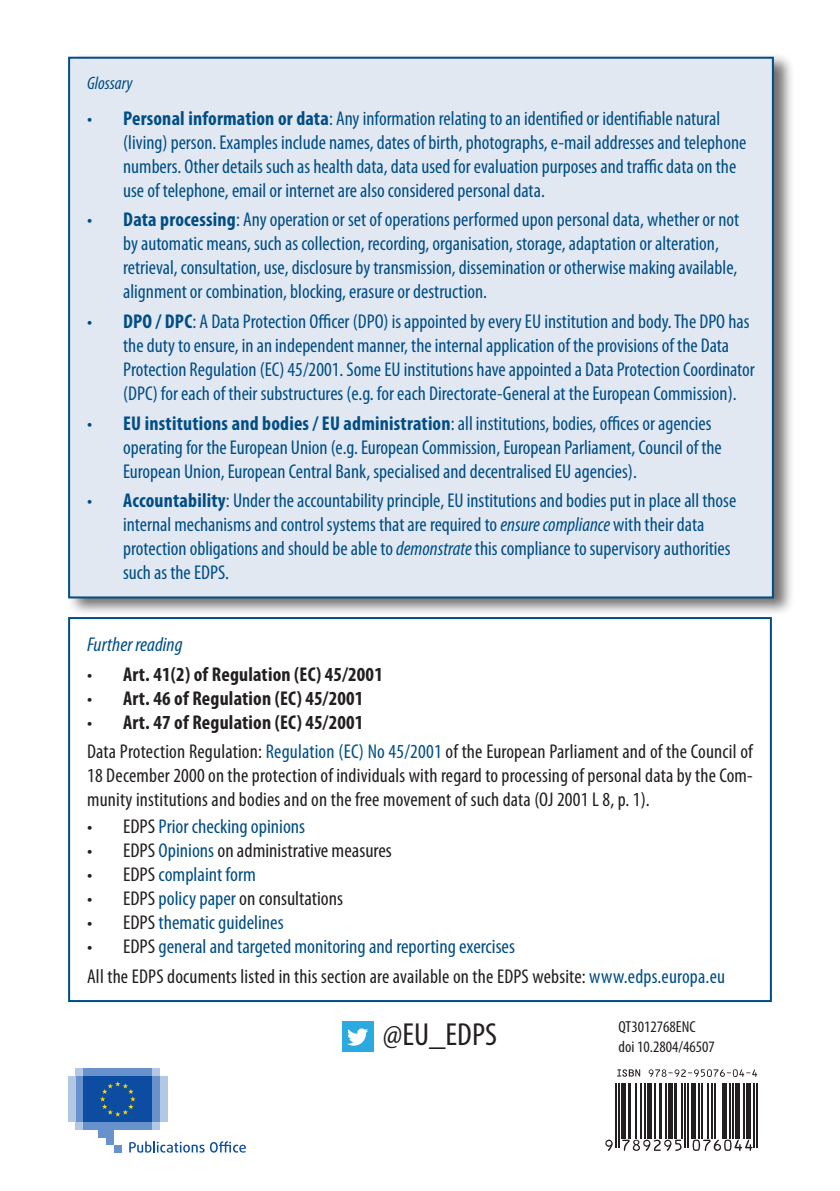
<style>
.page{position:relative;width:840px;height:1191px;background:#fff}
.page>*{position:absolute;margin:0;border:0;box-sizing:border-box;transform-origin:0 0}
.t1{font:condensed 32px "Myriad Pro";color:#231f20}
.t2{font:condensed 20px/24px "Myriad Pro";color:#004e85}
.Body{font:condensed 20px/24px "Myriad Pro";letter-spacing:.01em;color:#231f20;text-align:justify}
.t3{font:700 condensed 20px "Myriad Pro";letter-spacing:.01em;color:#231f20}
.t4{font:italic condensed 20px "Myriad Pro";color:#004e85}
.t5{font:italic condensed 18px "Myriad Pro";color:#004e85}
.t6{font:condensed 16px "Myriad Pro";color:#231f20}
.s1{font-weight:700}
.s2{font-style:italic}
.s3{font-weight:400}
.s4{color:#004e85}
.s5{color:#231f20}
</style>
<div class="page">
<div style="left:68px;top:617px;width:703px;height:385px;border:2px solid #004e85"></div>
<div style="left:76px;top:1122px;width:84px;height:7px;background:#b3c8e5"></div>
<div style="left:76px;top:1068px;width:84px;height:8px;background:#b3c8e5"></div>
<div style="left:83px;top:1068px;width:69px;height:8px;background:#6892cc"></div>
<div style="left:83px;top:1122px;width:69px;height:7px;background:#6892cc"></div>
<div style="left:152px;top:1076px;width:8px;height:46px;background:#6892cc"></div>
<div style="left:160px;top:1076px;width:7px;height:46px;background:#b3c8e5"></div>
<div style="left:76px;top:1076px;width:7px;height:46px;background:#6892cc"></div>
<div style="left:68px;top:1076px;width:8px;height:46px;background:#b3c8e5"></div>
<div style="left:99px;top:1122px;width:15px;height:15px;background:#6892cc"></div>
<div style="left:106px;top:1122px;width:8px;height:22px;background:#6892cc"></div>
<div style="left:114px;top:1144px;width:7px;height:8px;background:#6892cc"></div>
<div style="left:83px;top:1076px;width:69px;height:46px;background:#0d4da1"></div>
<svg style="left:100px;top:1081px;width:35px;height:35px"></svg>
<svg style="left:129px;top:1141px;width:75px;height:11px"></svg>
<svg style="left:210px;top:1141px;width:36px;height:11px"></svg>
<div style="left:67px;top:52px;width:727px;height:564px;background:#231f20;opacity:.65"></div>
<div style="left:69px;top:58px;width:703px;height:539px;background:#e2e8f2"></div>
<div style="left:341px;top:1021px;width:32px;height:30px;background:#2aaae1"></div>
<svg style="left:347px;top:1028px;width:21px;height:17px"></svg>
<hr style="left:615px;top:1082px;width:1px;height:35px;background:#231f20">
<hr style="left:618px;top:1082px;width:1px;height:35px;background:#231f20">
<hr style="left:621px;top:1082px;width:4px;height:35px;background:#231f20">
<hr style="left:627px;top:1082px;width:3px;height:35px;background:#231f20">
<hr style="left:635px;top:1082px;width:1px;height:35px;background:#231f20">
<hr style="left:639px;top:1082px;width:1px;height:35px;background:#231f20">
<hr style="left:644px;top:1082px;width:1px;height:35px;background:#231f20">
<hr style="left:647px;top:1082px;width:4px;height:35px;background:#231f20">
<hr style="left:654px;top:1082px;width:1px;height:35px;background:#231f20">
<hr style="left:659px;top:1082px;width:2px;height:35px;background:#231f20">
<hr style="left:665px;top:1082px;width:1px;height:35px;background:#231f20">
<div style="left:667px;top:1082px;width:5px;height:35px;background:#231f20"></div>
<hr style="left:673px;top:1082px;width:3px;height:35px;background:#231f20">
<hr style="left:681px;top:1082px;width:1px;height:35px;background:#231f20">
<hr style="left:684px;top:1082px;width:1px;height:35px;background:#231f20">
<hr style="left:687px;top:1082px;width:1px;height:35px;background:#231f20">
<svg style="left:691px;top:1083px;width:3px;height:34px"></svg>
<hr style="left:697px;top:1082px;width:2px;height:35px;background:#231f20">
<hr style="left:701px;top:1082px;width:1px;height:35px;background:#231f20">
<hr style="left:707px;top:1082px;width:1px;height:35px;background:#231f20">
<hr style="left:711px;top:1082px;width:1px;height:35px;background:#231f20">
<hr style="left:714px;top:1082px;width:1px;height:35px;background:#231f20">
<div style="left:721px;top:1082px;width:5px;height:35px;background:#231f20"></div>
<hr style="left:729px;top:1082px;width:1px;height:35px;background:#231f20">
<hr style="left:732px;top:1082px;width:1px;height:35px;background:#231f20">
<hr style="left:735px;top:1082px;width:4px;height:35px;background:#231f20">
<hr style="left:742px;top:1082px;width:2px;height:35px;background:#231f20">
<div style="left:745px;top:1082px;width:5px;height:35px;background:#231f20"></div>
<hr style="left:753px;top:1082px;width:1px;height:35px;background:#231f20">
<hr style="left:756px;top:1082px;width:1px;height:35px;background:#231f20">
<svg style="left:617px;top:1069px;width:22px;height:7px"></svg>
<svg style="left:648px;top:1069px;width:108px;height:8px"></svg>
<hr style="left:615px;top:1117px;width:1px;height:30px;background:#231f20">
<hr style="left:618px;top:1117px;width:1px;height:30px;background:#231f20">
<hr style="left:684px;top:1117px;width:1px;height:30px;background:#231f20">
<hr style="left:687px;top:1117px;width:1px;height:30px;background:#231f20">
<svg style="left:691px;top:1117px;width:1px;height:21px"></svg>
<hr style="left:753px;top:1117px;width:1px;height:30px;background:#231f20">
<hr style="left:756px;top:1117px;width:1px;height:30px;background:#231f20">
<svg style="left:605px;top:1139px;width:7px;height:11px"></svg>
<svg style="left:621px;top:1117px;width:61px;height:33px"></svg>
<svg style="left:692px;top:1117px;width:60px;height:33px"></svg>
<p class="t5" style="left:87px;top:72px;width:47px">Glossary</p>
<p class="t2" style="left:123px;top:106px;width:624px;text-indent:-36px">• <span class="s1">Personal information or data</span>: Any information relating to an identified or identifiable natural (living) person. Examples include names, dates of birth, photographs, e‑mail addresses and telephone numbers. Other details such as health data, data used for evaluation purposes and traffic data on the use of telephone, email or internet are also considered personal data.</p>
<p class="t2" style="left:123px;top:207px;width:617px;text-indent:-36px">• <span class="s1">Data processing</span>: Any operation or set of operations performed upon personal data, whether or not by automatic means, such as collection, recording, organisation, storage, adaptation or alteration, retrieval, consultation, use, disclosure by transmission, dissemination or otherwise making available, alignment or combination, blocking, erasure or destruction.</p>
<p class="t2" style="left:123px;top:309px;width:632px;text-indent:-36px">• <span class="s1">DPO / DPC</span>: A Data Protection Officer (DPO) is appointed by every EU institution and body.The DPO has the duty to ensure, in an independent manner, the internal application of the provisions of the Data Protection Regulation (EC) 45/2001. Some EU institutions have appointed a Data Protection Coordinator (DPC) for each of their substructures (e.g. for each Directorate‑General at the European Commission).</p>
<p class="t2" style="left:123px;top:411px;width:600px;text-indent:-36px">• <span class="s1">EU institutions and bodies / EU administration</span>:all institutions,bodies,officesoragencies operating for the European Union (e.g. European Commission, European Parliament, Council of the<br>European Union, European Central Bank, specialised and decentralised EU agencies).</p>
<p class="t2" style="left:123px;top:488px;width:614px;text-indent:-36px">• <span class="s1">Accountability</span>: Under the accountability principle, EU institutions and bodies put in place all those internal mechanisms and control systems that are required to <span class="s2">ensure compliance</span> with their data protection obligations and should be able to <span class="s2">demonstrate</span> this compliance to supervisory authorities such as the EDPS.</p>
<p class="t4" style="left:87px;top:632px;width:97px">Further reading</p>
<p class="t3" style="left:87px;top:661px;width:297px"><span class="s3">•</span> Art. 41(2) of Regulation (EC) 45/2001</p>
<p class="t3" style="left:87px;top:685px;width:277px"><span class="s3">•</span> Art. 46 of Regulation (EC) 45/2001</p>
<p class="t3" style="left:87px;top:709px;width:277px"><span class="s3">•</span> Art. 47 of Regulation (EC) 45/2001</p>
<p class="Body" style="left:87px;top:739px;width:666px">Data Protection Regulation: <span class="s4">Regulation (EC) No 45/2001</span> of the European Parliament and of the Council of 18 December 2000 on the protection of individuals with regard to processing of personal data by the Com&shy;munity institutions and bodies and on the free movement of such data (OJ 2001 L 8, p. 1).</p>
<p class="t2" style="left:87px;top:814px;width:219px"><span class="s5">• EDPS</span> Prior checking opinions</p>
<p class="Body" style="left:87px;top:838px;width:306px">• EDPS <span class="s4">Opinions</span> on administrative measures</p>
<p class="t2" style="left:87px;top:862px;width:170px"><span class="s5">• EDPS</span> complaint form</p>
<p class="Body" style="left:87px;top:886px;width:257px">• EDPS <span class="s4">policy paper</span> on consultations</p>
<p class="t2" style="left:87px;top:910px;width:198px"><span class="s5">• EDPS</span> thematic guidelines</p>
<p class="t2" style="left:87px;top:934px;width:429px"><span class="s5">• EDPS</span> general and targeted monitoring and reporting exercises</p>
<p class="Body" style="left:87px;top:964px;width:639px">All the EDPS documents listed in this section are available on the EDPS website: <span class="s4">www.edps.europa.eu</span></p>
<p class="t1" style="left:382px;top:1015px;width:116px">@EU_EDPS</p>
<p class="t6" style="left:618px;top:1017px;width:78px">QT3012768ENC</p>
<p class="t6" style="left:618px;top:1037px;width:98px">doi 10.2804/46507</p>
</div>
